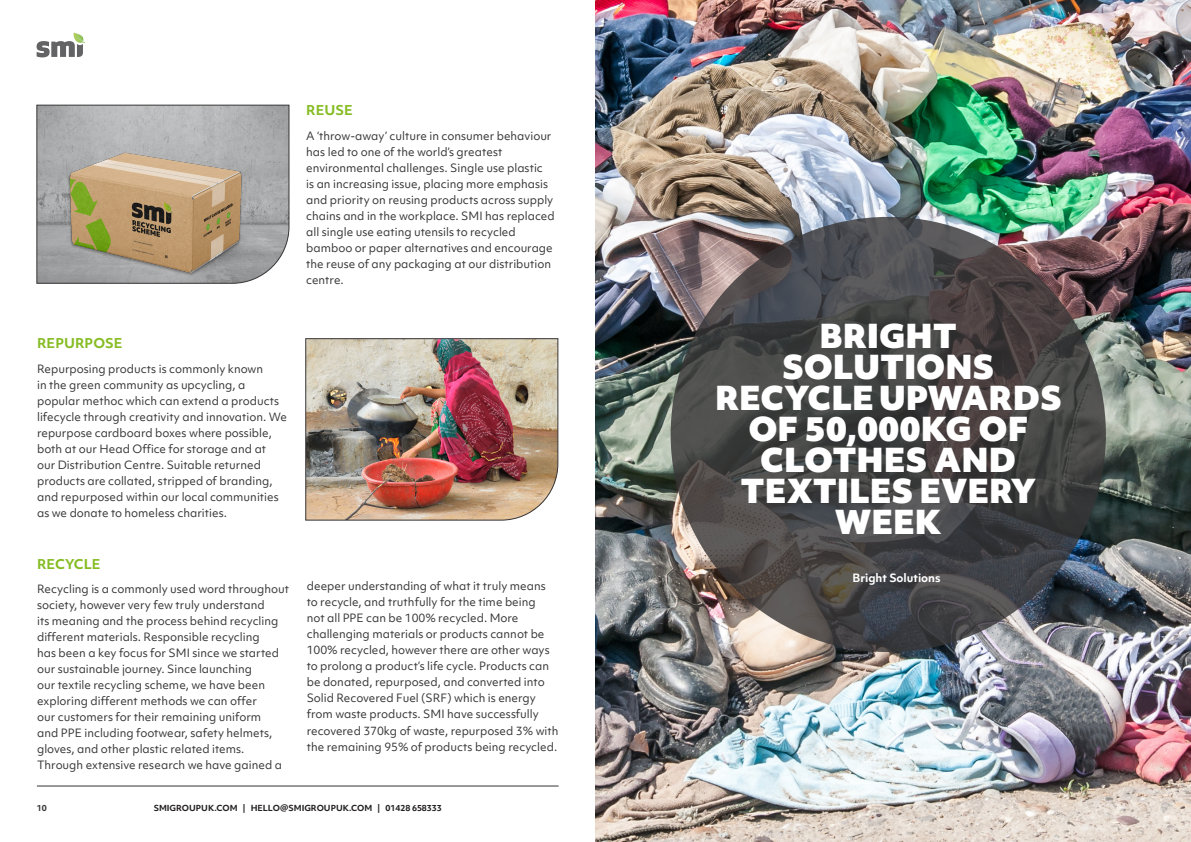
<style>
.page{position:relative;width:1191px;height:842px;background:#fff}
.page>*{position:absolute;margin:0;border:0;box-sizing:border-box;transform-origin:0 0}
.t1{font:900 31.7px/31px "Objektiv Mk 1";color:#fff;text-align:center}
.Subheading{font:700 13px "Objektiv Mk 1";color:#86bc24}
.Subheading-2{font:11px/16px "Objektiv Mk 1";color:#373536}
.Body_on_white{font:11px/16px "Objektiv Mk 1";color:#373536}
.t2{font:700 11px "Objektiv Mk 1";color:#fff}
.t3{font:700 8px "Objektiv Mk 1";color:#231f20}
.t4{font:700 8px "Objektiv Mk 1";color:#373536}
</style>
<div class="page">
<svg style="left:36px;top:32px;width:49px;height:26px"></svg>
<hr style="left:37px;top:786px;width:521px;height:1px;background:#373536">
<svg style="left:36px;top:105px;width:253px;height:179px;background:#aaabac"></svg>
<img style="left:305px;top:338px;width:253px;height:183px">
<img style="left:595px;top:0;width:596px;height:842px">
<svg style="left:670px;top:217px;width:436px;height:435px;background:#464546"></svg>
<img style="left:66px;top:131px;width:203px;height:153px">
<p class="Subheading" style="left:306px;top:101px;width:48px">REUSE</p>
<p class="Body_on_white" style="left:306px;top:127px;width:250px">A ‘throw-away’ culture in consumer behaviour has led to one of the world’s greatest environmental challenges. Single use plastic<br>is an increasing issue, placing more emphasis and priority on reusing products across supply chains and in the workplace. SMI has replaced all single use eating utensils to recycled bamboo or paper alternatives and encourage the reuse of any packaging at our distribution centre.</p>
<p class="Subheading" style="left:37px;top:334px;width:87px">REPURPOSE</p>
<p class="Body_on_white" style="left:37px;top:361px;width:251px">Repurposing products is commonly known<br>in the green community as upcycling, a popular methoc which can extend a products lifecycle through creativity and innovation. We repurpose cardboard boxes where possible, both at our Head Office for storage and at our Distribution Centre. Suitable returned products are collated, stripped of branding, and repurposed within our local communities as we donate to homeless charities.</p>
<p class="Subheading" style="left:37px;top:554px;width:65px">RECYCLE</p>
<p class="Subheading-2" style="left:37px;top:581px;width:254px">Recycling is a commonly used word throughout society, however very few truly understand<br>its meaning and the process behind recycling different materials. Responsible recycling<br>has been a key focus for SMI since we started our sustainable journey. Since launching<br>our textile recycling scheme, we have been exploring different methods we can offer<br>our customers for their remaining uniform<br>and PPE including footwear, safety helmets, gloves, and other plastic related items.<br>Through extensive research we have gained a</p>
<p class="Subheading-2" style="left:307px;top:578px;width:253px">deeper understanding of what it truly means to recycle, and truthfully for the time being<br>not all PPE can be 100% recycled. More challenging materials or products cannot be 100% recycled, however there are other ways to prolong a product’s life cycle. Products can be donated, repurposed, and converted into Solid Recovered Fuel (SRF) which is energy from waste products. SMI have successfully recovered 370kg of waste, repurposed 3% with the remaining 95% of products being recycled.</p>
<p class="t4" style="left:37px;top:802px;width:11px">10</p>
<p class="t3" style="left:154px;top:802px;width:290px">SMIGROUPUK.COM | HELLO@SMIGROUPUK.COM | 01428 658333</p>
<p class="t1" style="left:715px;top:320px;width:348px">BRIGHT<br>SOLUTIONS<br>RECYCLE UPWARDS<br>OF 50,000KG OF<br>CLOTHES AND<br>TEXTILES EVERY<br>WEEK</p>
<p class="t2" style="left:852px;top:570px;width:90px">Bright Solutions</p>
</div>
